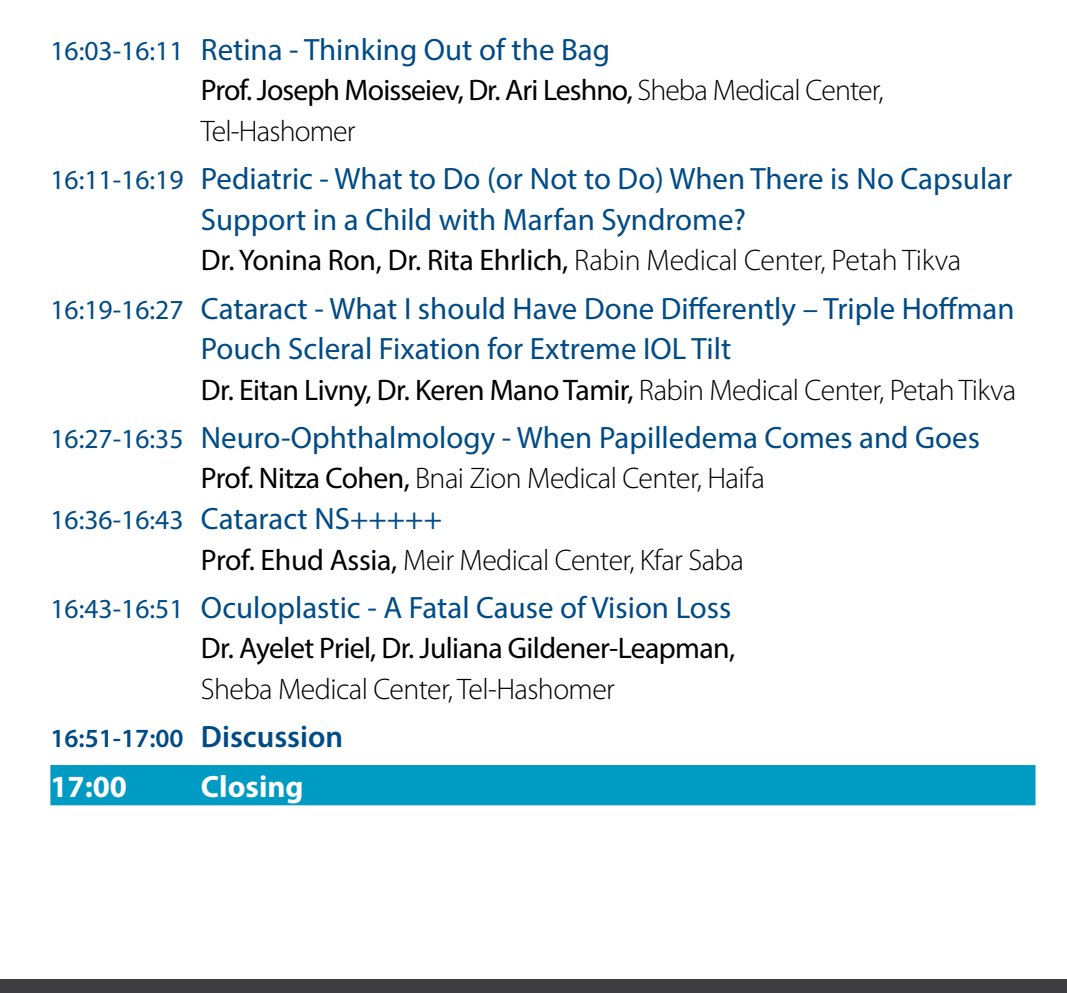
<style>
.page{position:relative;width:1067px;height:993px;background:#fff}
.page>*{position:absolute;margin:0;border:0;box-sizing:border-box;transform-origin:0 0}
.t1{font:30.8px/40.4px "Myriad Pro";color:#004b86}
.t2{font:700 30.8px "Myriad Pro";color:#fff}
.t3{font:300 29.75px "Myriad Pro";letter-spacing:-.02em;color:#000}
.t4{font:29.75px/40.4px "Myriad Pro";letter-spacing:-.02em;color:#000}
.t5{font:600 26.25px "Myriad Pro";color:#004b86}
.s1{font-size:27.65px}
.s2{font-weight:300}
.s3{font-weight:400}
.s4{font-size:30.8px}
</style>
<div class="page">
<div style="left:0;top:978px;width:1067px;height:14px;background:#3e3d40"></div>
<div style="left:50px;top:764px;width:985px;height:41px;background:#009bc2"></div>
<p class="t1" style="left:50px;top:29px;width:561px"><span class="s1">16:03-16:11</span> Retina - Thinking Out of the Bag</p>
<p class="t4" style="left:201px;top:70px;width:684px">Prof. Joseph Moisseiev, Dr. Ari Leshno, <span class="s2">Sheba Medical Center,<br>Tel-Hashomer</span></p>
<p class="t1" style="left:201px;top:158px;width:812px;text-indent:-151px"><span class="s1">16:11-16:19</span> Pediatric - What to Do (or Not to Do) When There is No Capsular<br>Support in a Child with Marfan Syndrome?</p>
<p class="t3" style="left:201px;top:242px;width:762px"><span class="s3">Dr. Yonina Ron, Dr. Rita Ehrlich,</span> Rabin Medical Center, Petah Tikva</p>
<p class="t1" style="left:201px;top:287px;width:815px;text-indent:-151px"><span class="s1">16:19-16:27</span> Cataract - What I should Have Done Differently – Triple Hoffman<br>Pouch Scleral Fixation for Extreme IOL Tilt</p>
<p class="t4" style="left:201px;top:369px;width:817px">Dr. Eitan Livny, Dr. Keren Mano Tamir, <span class="s2">Rabin Medical Center, Petah Tikva</span></p>
<p class="t1" style="left:50px;top:416px;width:931px"><span class="s1">16:27-16:35</span> Neuro-Ophthalmology - When Papilledema Comes and Goes</p>
<p class="t3" style="left:201px;top:460px;width:565px"><span class="s3">Prof. Nitza Cohen,</span> Bnai Zion Medical Center, Haifa</p>
<p class="t1" style="left:50px;top:497px;width:393px"><span class="s1">16:36-16:43</span> Cataract NS+++++</p>
<p class="t3" style="left:201px;top:541px;width:544px"><span class="s3">Prof. Ehud Assia,</span> Meir Medical Center, Kfar Saba</p>
<p class="t1" style="left:50px;top:586px;width:682px"><span class="s1">16:43-16:51</span> Oculoplastic - A Fatal Cause of Vision Loss</p>
<p class="t4" style="left:201px;top:627px;width:536px">Dr. Ayelet Priel, Dr. Juliana Gildener-Leapman,</p>
<p class="t3" style="left:201px;top:670px;width:415px">Sheba Medical Center, Tel-Hashomer</p>
<p class="t5" style="left:50px;top:721px;width:294px">16:51-17:00 <span class="s4">Discussion</span></p>
<p class="t2" style="left:50px;top:766px;width:78px">17:00</p>
<p class="t2" style="left:201px;top:766px;width:104px">Closing</p>
</div>
